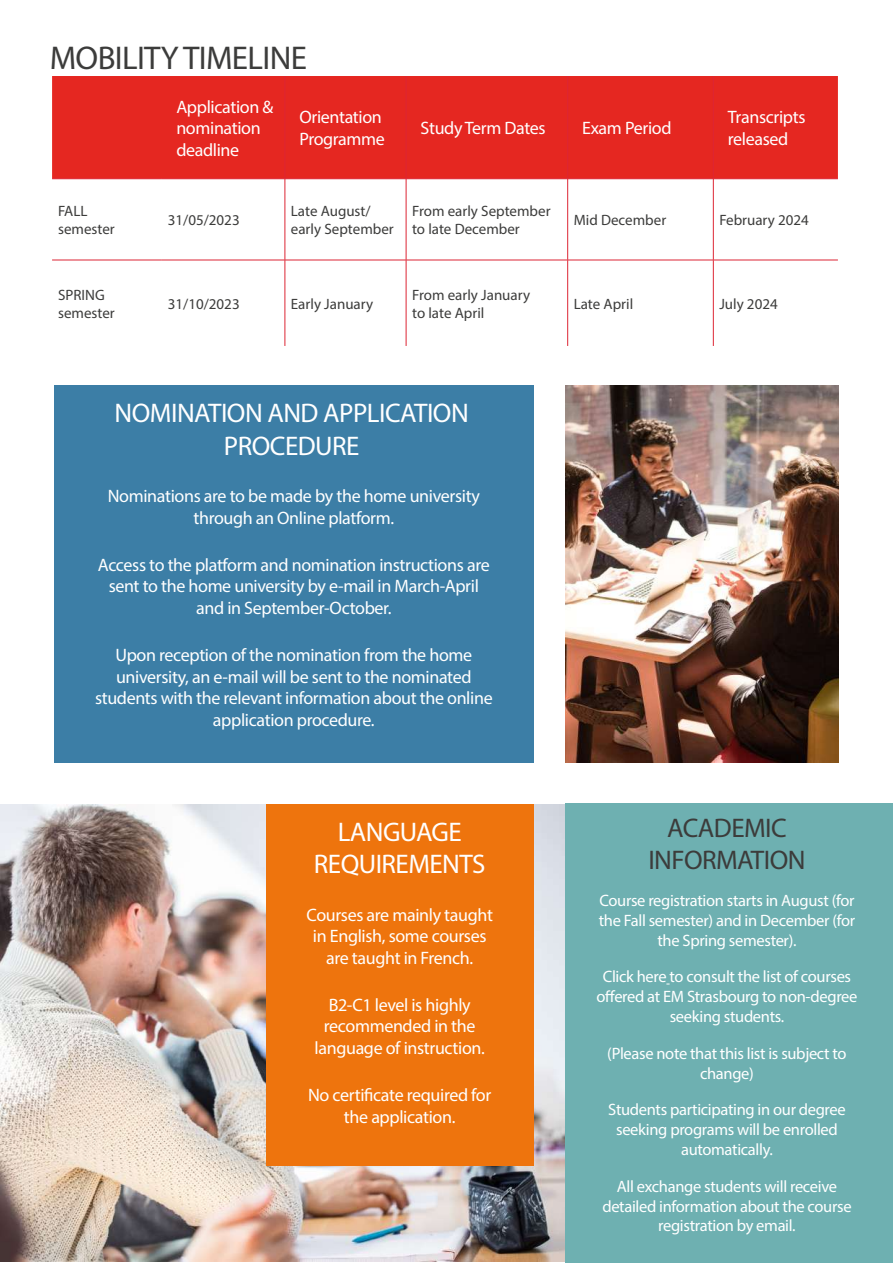
<style>
.page{position:relative;width:893px;height:1263px;background:#fff}
.page>*{position:absolute;margin:0;border:0;box-sizing:border-box;transform-origin:0 0}
.t1{font:33px "Myriad Pro";letter-spacing:-.02em;color:#3c3c3b}
.t2{font:27px/32.4px "Myriad Pro";letter-spacing:-.02em;color:#fff;text-align:center}
.t3{font:27px/32.4px "Myriad Pro";letter-spacing:-.02em;color:#3c3c3b;text-align:center}
.t4{font:18px/21.6px "Myriad Pro";letter-spacing:-.02em;color:#fff;text-align:center}
.t5{font:16.5px/19.8px "Myriad Pro";letter-spacing:-.02em;color:#fff;text-align:center}
.t6{font:15px/18px "Myriad Pro";color:#3c3c3b}
</style>
<div class="page">
<div style="left:52px;top:76px;width:786px;height:102px;background:#e52721"></div>
<hr style="left:285px;top:76px;width:1px;height:103px;background:#dd2534">
<hr style="left:406px;top:76px;width:1px;height:103px;background:#dd2534">
<hr style="left:567px;top:76px;width:1px;height:103px;background:#dd2534">
<hr style="left:713px;top:76px;width:1px;height:103px;background:#dd2534">
<hr style="left:52px;top:178px;width:110px;height:1px;background:#dd2534">
<hr style="left:162px;top:178px;width:123px;height:1px;background:#dd2534">
<hr style="left:285px;top:178px;width:121px;height:1px;background:#dd2534">
<hr style="left:285px;top:179px;width:1px;height:81px;background:#dd2534">
<hr style="left:406px;top:178px;width:162px;height:1px;background:#dd2534">
<hr style="left:406px;top:179px;width:1px;height:81px;background:#dd2534">
<hr style="left:568px;top:178px;width:145px;height:1px;background:#dd2534">
<hr style="left:567px;top:179px;width:1px;height:81px;background:#dd2534">
<hr style="left:713px;top:178px;width:125px;height:1px;background:#dd2534">
<hr style="left:713px;top:179px;width:1px;height:81px;background:#dd2534">
<hr style="left:52px;top:260px;width:110px;height:1px;background:#dd2534">
<hr style="left:162px;top:260px;width:123px;height:1px;background:#dd2534">
<hr style="left:285px;top:260px;width:121px;height:1px;background:#dd2534">
<hr style="left:285px;top:260px;width:1px;height:86px;background:#dd2534">
<hr style="left:406px;top:260px;width:162px;height:1px;background:#dd2534">
<hr style="left:406px;top:260px;width:1px;height:86px;background:#dd2534">
<hr style="left:568px;top:260px;width:145px;height:1px;background:#dd2534">
<hr style="left:567px;top:260px;width:1px;height:86px;background:#dd2534">
<hr style="left:713px;top:260px;width:125px;height:1px;background:#dd2534">
<hr style="left:713px;top:260px;width:1px;height:86px;background:#dd2534">
<img style="left:565px;top:385px;width:274px;height:378px">
<div style="left:54px;top:385px;width:480px;height:378px;background:#3c7ea6"></div>
<img style="left:0;top:804px;width:565px;height:458px">
<div style="left:266px;top:804px;width:268px;height:362px;background:#ee740d"></div>
<div style="left:565px;top:804px;width:328px;height:459px;background:#6eb0b1"></div>
<h1 class="t1" style="left:50px;top:38px;width:259px">MOBILITY TIMELINE</h1>
<p class="t4" style="left:176px;top:95px;width:99px;text-align:left">Application &amp; nomination deadline</p>
<p class="t4" style="left:299px;top:106px;width:87px;text-align:left">Orientation<br>Programme</p>
<p class="t4" style="left:421px;top:117px;width:127px">Study Term Dates</p>
<p class="t4" style="left:582px;top:117px;width:91px">Exam Period</p>
<p class="t4" style="left:728px;top:106px;width:79px;text-align:left">Transcripts released</p>
<p class="t6" style="left:58px;top:202px;width:58px">FALL semester</p>
<p class="t6" style="left:168px;top:211px;width:73px">31/05/2023</p>
<p class="t6" style="left:291px;top:202px;width:104px">Late August/ early September</p>
<p class="t6" style="left:412px;top:202px;width:140px">From early September to late December</p>
<p class="t6" style="left:574px;top:211px;width:94px">Mid December</p>
<p class="t6" style="left:719px;top:211px;width:91px">February 2024</p>
<p class="t6" style="left:58px;top:285px;width:58px">SPRING semester</p>
<p class="t6" style="left:168px;top:294px;width:73px">31/10/2023</p>
<p class="t6" style="left:291px;top:294px;width:84px">Early January</p>
<p class="t6" style="left:412px;top:285px;width:120px">From early January to late April</p>
<p class="t6" style="left:574px;top:294px;width:61px">Late April</p>
<p class="t6" style="left:719px;top:294px;width:60px">July 2024</p>
<h2 class="t2" style="left:115px;top:397px;width:356px">NOMINATION AND APPLICATION<br>PROCEDURE</h2>
<p class="t4" style="left:108px;top:485px;width:374px">Nominations are to be made by the home university through an Online platform.</p>
<p class="t4" style="left:98px;top:554px;width:393px">Access to the platform and nomination instructions are sent to the home university by e-mail in March-April and in September-October.</p>
<p class="t4" style="left:95px;top:644px;width:399px">Upon reception of the nomination from the home university, an e-mail will be sent to the nominated students with the relevant information about the online application procedure.</p>
<h2 class="t2" style="left:314px;top:815px;width:173px">LANGUAGE<br>REQUIREMENTS</h2>
<p class="t4" style="left:306px;top:903px;width:188px">Courses are mainly taught in English, some courses are taught in French.</p>
<p class="t4" style="left:315px;top:994px;width:172px">B2-C1 level is highly recommended in the language of instruction.</p>
<p class="t4" style="left:308px;top:1084px;width:185px">No certificate required for the application.</p>
<h2 class="t3" style="left:648px;top:811px;width:159px">ACADEMIC<br>INFORMATION</h2>
<p class="t5" style="left:599px;top:890px;width:258px">Course registration starts in August (for the Fall semester) and in December (for the Spring semester).</p>
<p class="t5" style="left:596px;top:967px;width:262px">Click here to consult the list of courses offered at EM Strasbourg to non-degree seeking students.</p>
<p class="t5" style="left:607px;top:1043px;width:241px">(Please note that this list is subject to change)</p>
<p class="t5" style="left:608px;top:1100px;width:239px">Students participating in our degree seeking programs will be enrolled automatically.</p>
<p class="t5" style="left:602px;top:1176px;width:251px">All exchange students will receive detailed information about the course registration by email.</p>
</div>
